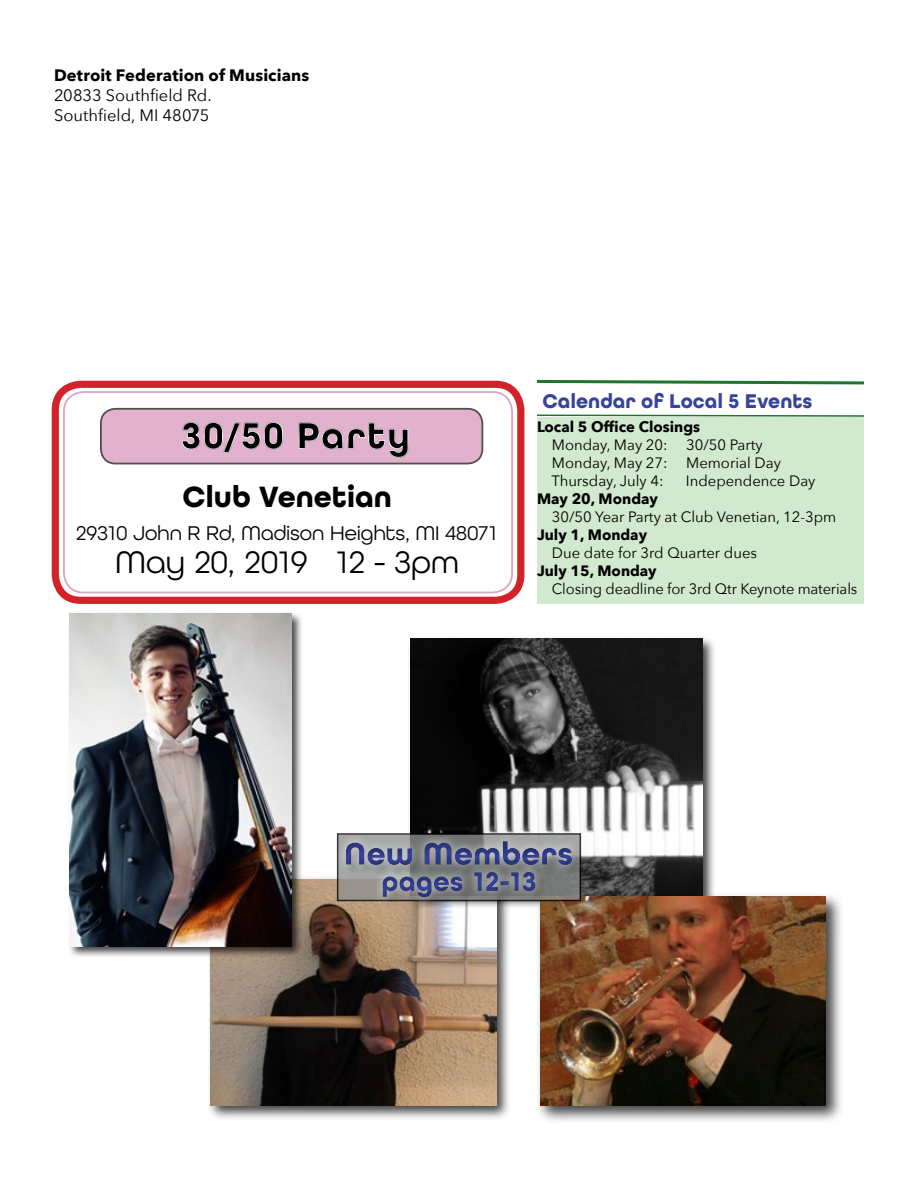
<style>
.page{position:relative;width:918px;height:1188px;background:#fff}
.page>*{position:absolute;margin:0;border:0;box-sizing:border-box;transform-origin:0 0}
.t1{font:32.85px "All Round Gothic";color:#000}
.t2{font:700 31.05px "All Round Gothic";color:#000}
.t3{font:21px "All Round Gothic";letter-spacing:-.005em;color:#000}
.t4{font:700 21px "All Round Gothic";color:#36439b}
.t5{font:16.5px/19.8px "Avenir Next";color:#000}
.t6{font:700 16.5px "Avenir Next";letter-spacing:.01em;color:#000}
.t7{font:15px/18px "Avenir Next";color:#000}
.t8{font:700 15px "Avenir Next";color:#000}
</style>
<div class="page">
<div style="left:207px;top:875px;width:305px;height:246px;background:#000;opacity:.75"></div>
<img style="left:211px;top:879px;width:286px;height:226px">
<div style="left:407px;top:635px;width:309px;height:274px;background:#000;opacity:.75"></div>
<img style="left:410px;top:639px;width:293px;height:253px">
<svg style="left:537px;top:379px;width:327px;height:38px"></svg>
<div style="left:67px;top:611px;width:236px;height:347px;background:#000;opacity:.75"></div>
<img style="left:70px;top:613px;width:222px;height:333px">
<div style="left:535px;top:892px;width:310px;height:233px;background:#000;opacity:.75"></div>
<img style="left:540px;top:896px;width:286px;height:209px">
<div style="left:101px;top:409px;width:381px;height:55px;background:#e2b1ce;border-radius:15px"></div>
<div style="left:100px;top:408px;width:383px;height:56px;border:2px solid #000;border-radius:15px"></div>
<div style="left:52px;top:381px;width:472px;height:223px;border:7px solid #d2232a;border-radius:26px"></div>
<div style="left:168px;top:412px;width:253px;height:47px;background:#000;opacity:.5"></div>
<div style="left:63px;top:391px;width:450px;height:202px;border:2px solid #d58eb8;border-radius:20px"></div>
<svg style="left:340px;top:875px;width:238px;height:23px"></svg>
<div style="left:337px;top:833px;width:244px;height:68px;border:2px solid #000"></div>
<div style="left:343px;top:838px;width:241px;height:40px;background:#000;opacity:.31"></div>
<div style="left:336px;top:832px;width:245px;height:43px;background:#fff;opacity:.75"></div>
<div style="left:332px;top:831px;width:253px;height:34px;background:#000;opacity:.5"></div>
<div style="left:379px;top:868px;width:170px;height:43px;background:#000;opacity:.31"></div>
<div style="left:373px;top:863px;width:172px;height:44px;background:#fff;opacity:.75"></div>
<div style="left:369px;top:860px;width:179px;height:38px;background:#000;opacity:.5"></div>
<div style="left:537px;top:417px;width:327px;height:187px;background:#d1e9ce"></div>
<p class="t6" style="left:54px;top:61px;width:257px">Detroit Federation of Musicians</p>
<p class="t5" style="left:54px;top:85px;width:159px">20833 Southfield Rd.<br>Southfield, MI 48075</p>
<h2 class="t2" style="left:182px;top:478px;width:211px">Club Venetian</h2>
<h3 class="t3" style="left:76px;top:521px;width:424px">29310 John R Rd, Madison Heights, MI 48071</h3>
<h1 class="t1" style="left:115px;top:543px;width:345px">May 20, 2019 12 - 3pm</h1>
<h3 class="t4" style="left:542px;top:388px;width:271px">Calendar of Local 5 Events</h3>
<p class="t8" style="left:537px;top:414px;width:165px">Local 5 Office Closings</p>
<p class="t7" style="left:551px;top:436px;width:231px">Monday, May 20: 30/50 Party<br>Monday, May 27: Memorial Day<br>Thursday, July 4:</p>
<p class="t7" style="left:686px;top:472px;width:131px">Independence Day</p>
<p class="t8" style="left:537px;top:486px;width:122px">May 20, Monday</p>
<p class="t7" style="left:552px;top:508px;width:286px">30/50 Year Party at Club Venetian, 12-3pm</p>
<p class="t8" style="left:537px;top:522px;width:112px">July 1, Monday</p>
<p class="t7" style="left:552px;top:544px;width:207px">Due date for 3rd Quarter dues</p>
<p class="t8" style="left:537px;top:558px;width:121px">July 15, Monday</p>
<p class="t7" style="left:552px;top:580px;width:307px">Closing deadline for 3rd Qtr Keynote materials</p>
</div>
